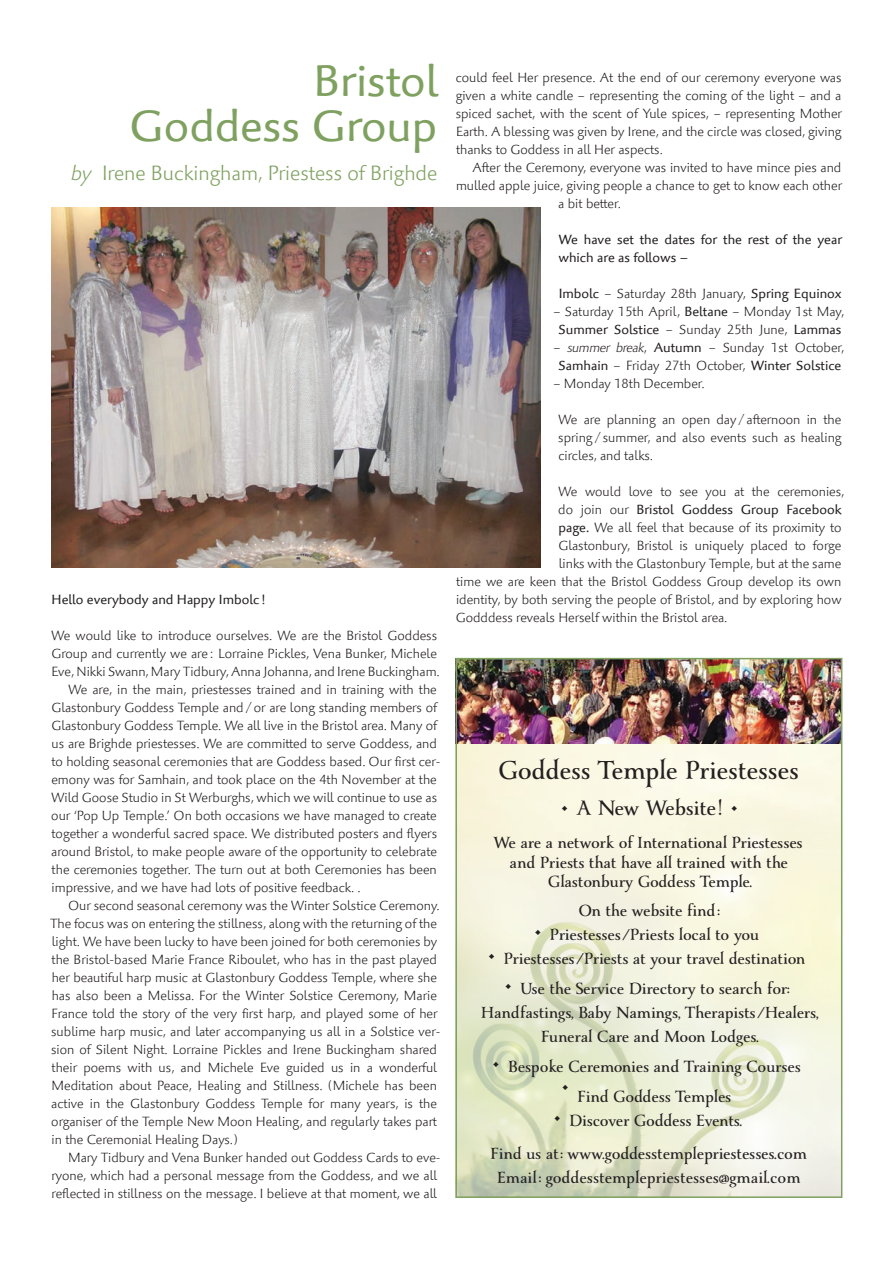
<style>
.page{position:relative;width:893px;height:1263px;background:#fff}
.page>*{position:absolute;margin:0;border:0;box-sizing:border-box;transform-origin:0 0}
.Poem_left{font:45px/45px "Palatino Sans Com";color:#7fa160;text-align:right}
.Yana_10_13{font:700 24px "Yana";color:#231f20}
.Poem_left-2{font:300 21px "Palatino Sans Com";color:#7fa160}
.Yana_10_13-2{font:700 19.5px "Yana";color:#231f20}
.Yana_10_13-3{font:700 15px/19.5px "Yana";color:#231f20;text-align:center}
.Body_Copy_9_12{font:300 13.5px/18px "Palatino Sans Com";color:#231f20}
.Body_Copy_9_12-2{font:13.5px/18px "Palatino Sans Com";color:#231f20}
.s1{font-style:italic}
.s2{font-weight:400}
.s3{font-weight:300}
.s4{font-size:36px}
</style>
<div class="page">
<img style="left:51px;top:208px;width:489px;height:360px">
<img style="left:458px;top:743px;width:381px;height:452px">
<img style="left:458px;top:661px;width:381px;height:82px">
<div style="left:455px;top:658px;width:387px;height:540px;border:2px solid #7fa160"></div>
<p class="Poem_left" style="left:129px;top:59px;width:311px">Bristol<br>Goddess Group</p>
<p class="Poem_left-2" style="left:71px;top:160px;width:367px"><span class="s1">by</span> Irene Buckingham, Priestess of Brighde</p>
<p class="Body_Copy_9_12-2" style="left:52px;top:590px;width:216px">Hello everybody and Happy Imbolc !</p>
<p class="Body_Copy_9_12" style="left:51px;top:626px;width:390px">We would like to introduce ourselves. We are the Bristol Goddess<br>Group and currently we are : Lorraine Pickles, Vena Bunker, Michele<br>Eve, Nikki Swann, Mary Tidbury, Anna Johanna, and Irene Buckingham.</p>
<p class="Body_Copy_9_12" style="left:51px;top:680px;width:391px;text-indent:17px">We are, in the main, priestesses trained and in training with the Glastonbury Goddess Temple and/or are long standing members of Glastonbury Goddess Temple. We all live in the Bristol area. Many of us are Brighde priestesses. We are committed to serve Goddess, and to holding seasonal ceremonies that are Goddess based. Our first cer&shy;emony was for Samhain, and took place on the 4th November at the Wild Goose Studio in St Werburghs, which we will continue to use as our ‘Pop Up Temple.’ On both occasions we have managed to create together a wonderful sacred space. We distributed posters and flyers around Bristol, to make people aware of the opportunity to celebrate the ceremonies together. The turn out at both Ceremonies has been impressive, and we have had lots of positive feedback. .</p>
<p class="Body_Copy_9_12" style="left:50px;top:896px;width:392px;text-indent:18px">Our second seasonal ceremony was the Winter Solstice Ceremony.<br>The focus was on entering the stillness, along with the returning of the light. We have been lucky to have been joined for both ceremonies by the Bristol-based Marie France Riboulet, who has in the past played her beautiful harp music at Glastonbury Goddess Temple, where she has also been a Melissa. For the Winter Solstice Ceremony, Marie France told the story of the very first harp, and played some of her sublime harp music, and later accompanying us all in a Solstice ver&shy;sion of Silent Night. Lorraine Pickles and Irene Buckingham shared their poems with us, and Michele Eve guided us in a wonderful Meditation about Peace, Healing and Stillness. (Michele has been active in the Glastonbury Goddess Temple for many years, is the organiser of the Temple New Moon Healing, and regularly takes part in the Ceremonial Healing Days.)</p>
<p class="Body_Copy_9_12" style="left:52px;top:1148px;width:391px;text-indent:16px">Mary Tidbury and Vena Bunker handed out Goddess Cards to eve&shy;ryone, which had a personal message from the Goddess, and we all reflected in stillness on the message. I believe at that moment, we all</p>
<p class="Body_Copy_9_12" style="left:456px;top:68px;width:388px;text-align:justify">could feel Her presence. At the end of our ceremony everyone was given a white candle – representing the coming of the light – and a spiced sachet, with the scent of Yule spices, – representing Mother Earth. A blessing was given by Irene, and the circle was closed, giving thanks to Goddess in all Her aspects.</p>
<p class="Body_Copy_9_12" style="left:472px;top:158px;width:370px">After the Ceremony, everyone was invited to have mince pies and</p>
<p class="Body_Copy_9_12" style="left:456px;top:176px;width:388px">mulled apple juice, giving people a chance to get to know each other</p>
<p class="Body_Copy_9_12" style="left:558px;top:194px;width:64px">a bit better.</p>
<p class="Body_Copy_9_12-2" style="left:558px;top:230px;width:285px">We have set the dates for the rest of the year which are as follows –</p>
<p class="Body_Copy_9_12" style="left:559px;top:284px;width:284px"><span class="s2">Imbolc</span> – Saturday 28th January, <span class="s2">Spring Equinox</span></p>
<p class="Body_Copy_9_12" style="left:553px;top:302px;width:293px;text-align:center">– Saturday 15th April, <span class="s2">Beltane</span> – Monday 1st May,<br><span class="s2">Summer Solstice</span> – Sunday 25th June, <span class="s2">Lammas</span></p>
<p class="Body_Copy_9_12" style="left:553px;top:338px;width:293px;text-align:center">– <span class="s1">summer break</span>, <span class="s2">Autumn</span> – Sunday 1st October,<br><span class="s2">Samhain</span> – Friday 27th October, <span class="s2">Winter Solstice</span></p>
<p class="Body_Copy_9_12" style="left:553px;top:374px;width:153px">– Monday 18th December.</p>
<p class="Body_Copy_9_12" style="left:558px;top:410px;width:285px;text-align:justify">We are planning an open day/afternoon in the spring/summer, and also events such as healing circles, and talks.</p>
<p class="Body_Copy_9_12" style="left:558px;top:482px;width:288px">We would love to see you at the ceremonies,</p>
<p class="Body_Copy_9_12-2" style="left:558px;top:500px;width:285px"><span class="s3">do join our</span> Bristol Goddess Group Facebook</p>
<p class="Body_Copy_9_12" style="left:558px;top:518px;width:284px"><span class="s2">page.</span> We all feel that because of its proximity to</p>
<p class="Body_Copy_9_12" style="left:558px;top:536px;width:284px">Glastonbury, Bristol is uniquely placed to forge</p>
<p class="Body_Copy_9_12" style="left:559px;top:554px;width:284px">links with the Glastonbury Temple, but at the same</p>
<p class="Body_Copy_9_12" style="left:456px;top:572px;width:387px">time we are keen that the Bristol Goddess Group develop its own</p>
<p class="Body_Copy_9_12" style="left:456px;top:590px;width:387px">identity, by both serving the people of Bristol, and by exploring how</p>
<p class="Body_Copy_9_12" style="left:456px;top:608px;width:273px">Godddess reveals Herself within the Bristol area.</p>
<p class="Yana_10_13" style="left:498px;top:755px;width:302px">Goddess Temple Priestesses</p>
<p class="Yana_10_13-2" style="left:562px;top:796px;width:176px"><span class="s4">•</span> A New Website ! <span class="s4">•</span></p>
<p class="Yana_10_13-3" style="left:493px;top:834px;width:311px">We are a network of International Priestesses and Priests that have all trained with the<br>Glastonbury Goddess Temple.</p>
<p class="Yana_10_13-3" style="left:579px;top:901px;width:142px">On the website find:</p>
<p class="Yana_10_13-3" style="left:535px;top:925px;width:226px"><span class="s4">•</span> Priestesses/Priests local to you</p>
<p class="Yana_10_13-3" style="left:489px;top:949px;width:318px"><span class="s4">•</span> Priestesses/Priests at your travel destination</p>
<p class="Yana_10_13-3" style="left:481px;top:977px;width:339px;line-height:24px"><span class="s4">•</span> Use the Service Directory to search for:<br>Handfastings, Baby Namings, Therapists/Healers,<br>Funeral Care and Moon Lodges.</p>
<p class="Yana_10_13-3" style="left:493px;top:1057px;width:309px"><span class="s4">•</span> Bespoke Ceremonies and Training Courses</p>
<p class="Yana_10_13-3" style="left:563px;top:1087px;width:170px"><span class="s4">•</span> Find Goddess Temples</p>
<p class="Yana_10_13-3" style="left:554px;top:1111px;width:189px"><span class="s4">•</span> Discover Goddess Events.</p>
<p class="Yana_10_13-3" style="left:490px;top:1144px;width:318px">Find us at: www.goddesstemplepriestesses.com</p>
<p class="Yana_10_13-3" style="left:497px;top:1168px;width:305px">Email : goddesstemplepriestesses@gmail.com</p>
</div>
